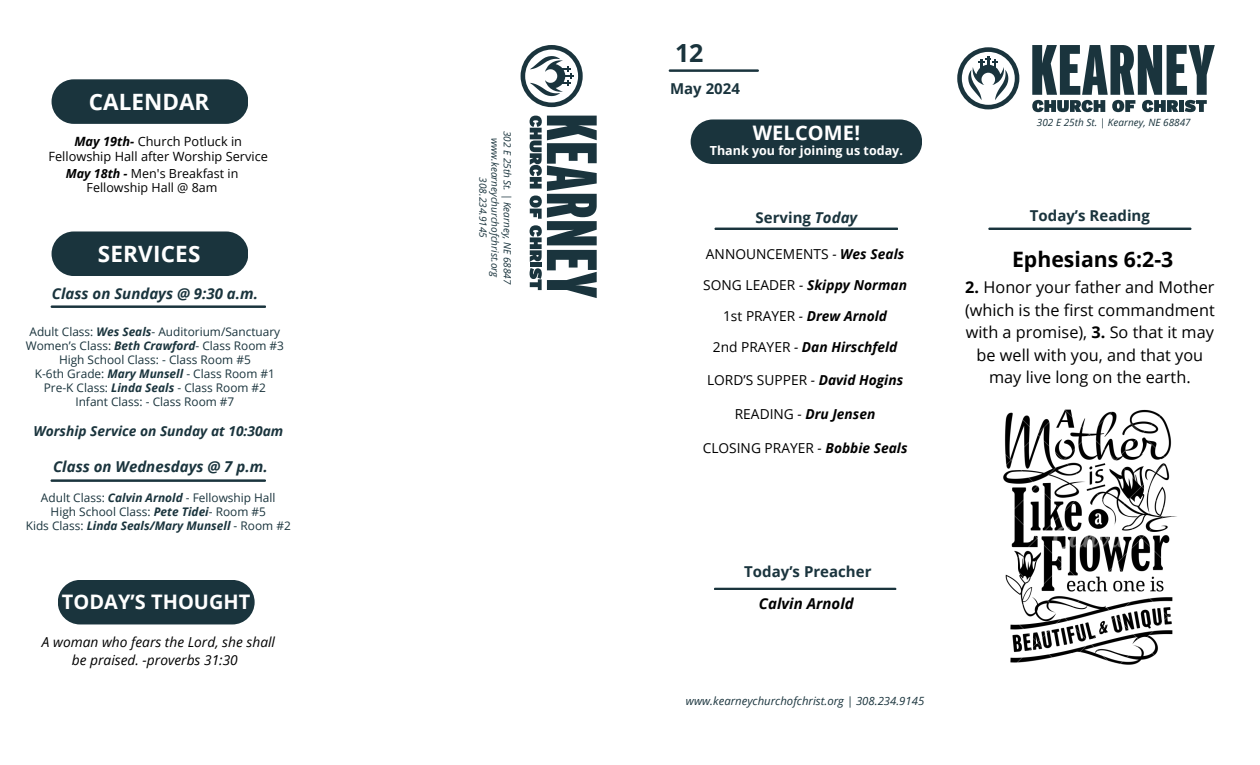
<style>
.page{position:relative;width:1260px;height:765px;background:#fff}
.page>*{position:absolute;margin:0;border:0;box-sizing:border-box;transform-origin:0 0}
.t1{font:700 25px "Open Sans";color:#1a343d}
.t2{font:700 22.5px "Open Sans";letter-spacing:.005em;color:#fff}
.t3{font:700 21.25px "Open Sans";color:#000}
.t4{font:700 20px "Open Sans";color:#fff}
.t5{font:16.25px/22.5px "Open Sans";color:#000;text-align:center}
.t6{font:700 15px "Open Sans";color:#1a343d}
.t7{font:italic 700 15px "Open Sans";color:#1a343d}
.t8{font:italic 700 15px "Open Sans";letter-spacing:.005em;color:#000}
.t9{font:italic 700 13.75px "Open Sans";color:#000}
.t10{font:13.75px "Open Sans";color:#000}
.t11{font:italic 13.75px/18.8px "Open Sans";color:#000;text-align:center}
.t12{font:italic 700 13.75px "Open Sans";color:#1a343d}
.t13{font:12.75px/15px "Open Sans";color:#000;text-align:center}
.t14{font:12.5px/14px "Open Sans";color:#000;text-align:center}
.t15{font:700 12.5px "Open Sans";color:#fff}
.t16{font:11.88px "Open Sans";color:#1a343d}
.t17{font:italic 700 11.88px "Open Sans";color:#1a343d}
.t18{font:italic 11.38px "Open Sans";color:#1a343d}
.t19{font:italic 10px/12.2px "Open Sans";color:#1a343d;text-align:center}
.s1{font-weight:700;font-style:italic}
.s2{font-weight:400;font-style:normal}
.s3{font-style:italic}
.s4{font-weight:400}
.s5{font-weight:700}
</style>
<div class="page">
<div style="left:52px;top:79px;width:196px;height:45px;background:#1a343d;border-radius:22px"></div>
<svg style="left:530px;top:116px;width:67px;height:182px"></svg>
<svg style="left:521px;top:45px;width:62px;height:62px"></svg>
<div style="left:52px;top:231px;width:196px;height:45px;background:#1a343d;border-radius:22px"></div>
<hr style="left:669px;top:69px;width:90px;height:3px;background:#1a343d">
<div style="left:691px;top:119px;width:231px;height:45px;background:#1a343d;border-radius:22px"></div>
<hr style="left:714px;top:228px;width:184px;height:2px;background:#1a343d">
<hr style="left:714px;top:588px;width:182px;height:2px;background:#1a343d">
<svg style="left:957px;top:47px;width:62px;height:62px"></svg>
<hr style="left:988px;top:228px;width:204px;height:2px;background:#1a343d">
<svg style="left:1032px;top:45px;width:183px;height:67px"></svg>
<hr style="left:51px;top:479px;width:215px;height:3px;background:#1a343d">
<hr style="left:51px;top:305px;width:215px;height:3px;background:#1a343d">
<div style="left:58px;top:580px;width:197px;height:44px;background:#1a343d;border-radius:22px"></div>
<img style="left:1003px;top:409px;width:174px;height:256px">
<p class="t2" style="left:89px;top:86px;width:122px">CALENDAR</p>
<h4 class="t13" style="left:48px;top:133px;width:221px"><span class="s1">May 19th-</span> Church Potluck in<br>Fellowship Hall after Worship Service</h4>
<p class="t14" style="left:66px;top:166px;width:174px"><span class="s1">May 18th -</span> Men's Breakfast in<br>Fellowship Hall @ 8am</p>
<h3 class="t2" style="left:98px;top:238px;width:104px">SERVICES</h3>
<p class="t7" style="left:52px;top:283px;width:208px">Class on Sundays @ 9:30 a.m.</p>
<h4 class="t16" style="left:30px;top:323px;width:252px">Adult Class: <span class="s1">Wes Seals</span>- Auditorium/Sanctuary</h4>
<p class="t16" style="left:26px;top:337px;width:260px">Women’s Class: <span class="s1">Beth Crawford</span>- Class Room #3</p>
<p class="t16" style="left:59px;top:352px;width:193px">High School Class: - Class Room #5</p>
<p class="t16" style="left:35px;top:366px;width:242px">K-6th Grade: <span class="s1">Mary Munsell</span> - Class Room #1</p>
<p class="t16" style="left:44px;top:380px;width:224px">Pre-K Class: <span class="s1">Linda Seals</span> - Class Room #2</p>
<p class="t16" style="left:75px;top:394px;width:161px">Infant Class: - Class Room #7</p>
<h6 class="t12" style="left:33px;top:421px;width:251px">Worship Service on Sunday at 10:30am</h6>
<h1 class="t7" style="left:53px;top:455px;width:216px">Class on Wednesdays @ 7 p.m.</h1>
<h1 class="t16" style="left:41px;top:489px;width:236px">Adult Class: <span class="s1">Calvin Arnold</span> - Fellowship Hall</h1>
<p class="t16" style="left:51px;top:503px;width:217px">High School Class: <span class="s1">Pete Tidei</span>- Room #5</p>
<p class="t17" style="left:26px;top:517px;width:267px"><span class="s2">Kids Class:</span> Linda Seals/Mary Munsell <span class="s2">- Room #2</span></p>
<h2 class="t4" style="left:62px;top:587px;width:190px">TODAY’S THOUGHT</h2>
<h5 class="t11" style="left:42px;top:632px;width:235px">A woman who fears the Lord, she shall be praised. -proverbs 31:30</h5>
<p class="t19" style="left:514px;top:131px;width:155px;rotate:90deg">302 E 25th St. | Kearney, NE 68847 www.kearneychurchofchrist.org</p>
<p class="t19" style="left:489px;top:177px;width:62px;rotate:90deg">308.234.9145</p>
<p class="t1" style="left:675px;top:36px;width:30px">12</p>
<p class="t6" style="left:670px;top:78px;width:71px">May 2024</p>
<p class="t4" style="left:753px;top:119px;width:109px">WELCOME!</p>
<h6 class="t15" style="left:710px;top:142px;width:195px">Thank you for joining us today.</h6>
<p class="t6" style="left:756px;top:207px;width:103px">Serving <span class="s3">Today</span></p>
<p class="t10" style="left:706px;top:244px;width:200px">ANNOUNCEMENTS <span class="s3">-</span> <span class="s1">Wes Seals</span></p>
<p class="t9" style="left:703px;top:275px;width:205px"><span class="s2">SONG LEADER</span> <span class="s4">-</span> Skippy Norman</p>
<p class="t9" style="left:723px;top:307px;width:165px"><span class="s2">1st PRAYER</span> <span class="s4">-</span> Drew Arnold</p>
<p class="t9" style="left:713px;top:338px;width:186px"><span class="s2">2nd PRAYER</span> <span class="s4">-</span> Dan Hirschfeld</p>
<p class="t10" style="left:707px;top:371px;width:198px">LORD’S SUPPER <span class="s3">-</span> <span class="s1">David Hogins</span></p>
<p class="t9" style="left:735px;top:404px;width:142px"><span class="s2">READING</span> <span class="s4">-</span> Dru Jensen</p>
<h4 class="t10" style="left:703px;top:438px;width:206px">CLOSING PRAYER <span class="s3">-</span> <span class="s1">Bobbie Seals</span></h4>
<p class="t19" style="left:1037px;top:116px;width:155px">302 E 25th St. | Kearney, NE 68847</p>
<h4 class="t6" style="left:1030px;top:205px;width:122px">Today’s Reading</h4>
<h4 class="t3" style="left:1012px;top:244px;width:163px">Ephesians 6:2-3</h4>
<h4 class="t5" style="left:965px;top:276px;width:251px"><span class="s5">2.</span> Honor your father and Mother (which is the first commandment with a promise), <span class="s5">3.</span> So that it may be well with you, and that you may live long on the earth.</h4>
<p class="t6" style="left:744px;top:561px;width:129px">Today’s Preacher</p>
<h3 class="t8" style="left:759px;top:593px;width:96px">Calvin Arnold</h3>
<p class="t18" style="left:686px;top:693px;width:240px">www.kearneychurchofchrist.org | 308.234.9145</p>
</div>
